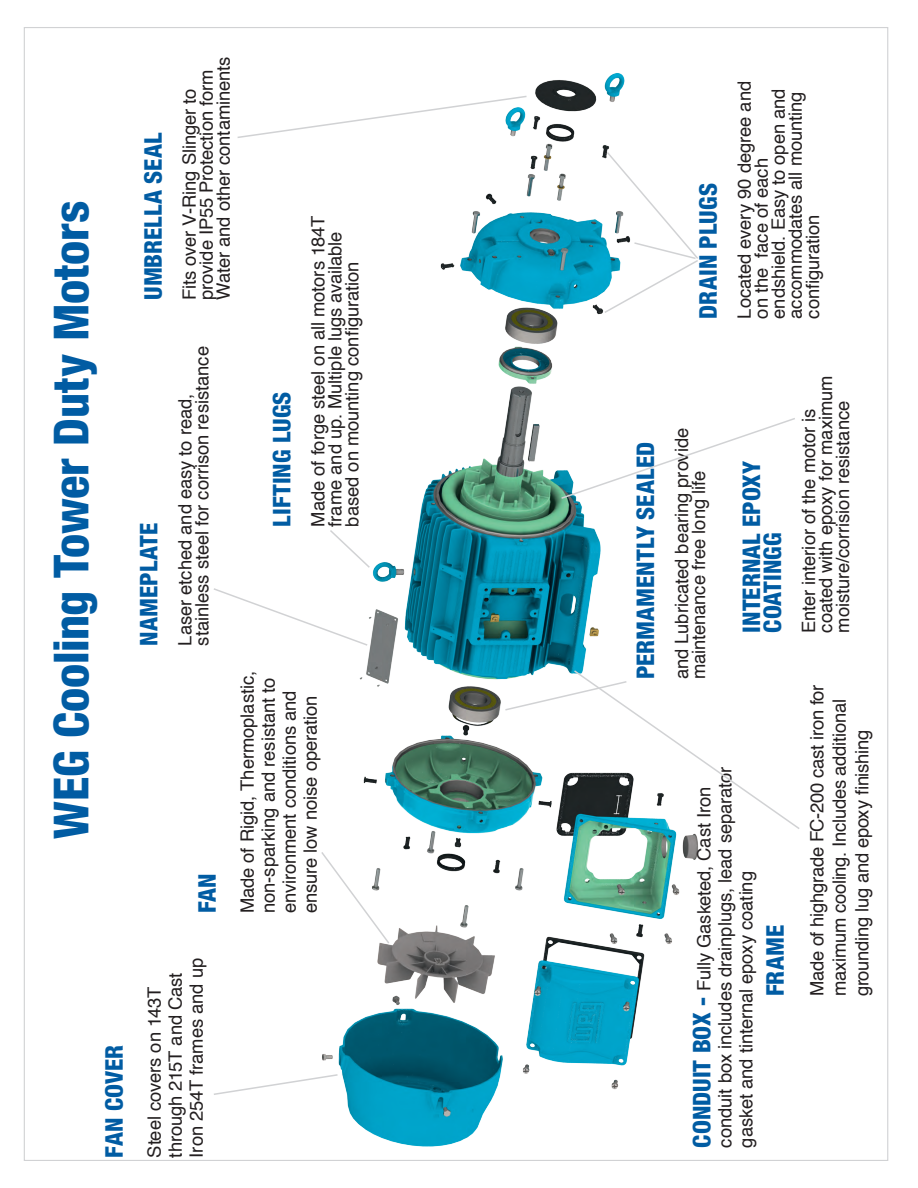
<style>
.page{position:relative;width:918px;height:1188px;background:#fff}
.page>*{position:absolute;margin:0;border:0;box-sizing:border-box;transform-origin:0 0}
.t1{font:800 condensed 48.3px "Helvetica Neue";letter-spacing:-.005em;color:#015ca3}
.t2{font:800 condensed 24.3px/21px "Helvetica Neue";color:#015ca3}
.t3{font:18.3px/17px "Helvetica";letter-spacing:-.005em;color:#231f20}
.s1{font-family:"Helvetica Neue";font-weight:800;font-stretch:condensed;font-size:24.3px;color:#015ca3}
</style>
<div class="page">
<img style="left:298px;top:73px;width:422px;height:1088px">
<svg style="left:214px;top:1073px;width:125px;height:23px"></svg>
<svg style="left:320px;top:850px;width:71px;height:95px"></svg>
<svg style="left:214px;top:587px;width:155px;height:60px"></svg>
<svg style="left:237px;top:95px;width:291px;height:44px"></svg>
<svg style="left:328px;top:528px;width:43px;height:41px"></svg>
<svg style="left:603px;top:150px;width:97px;height:164px"></svg>
<svg style="left:560px;top:417px;width:235px;height:83px"></svg>
<svg style="left:504px;top:669px;width:296px;height:162px"></svg>
<h1 class="t1" style="left:41px;top:839px;width:640px;rotate:-90deg">WEG Cooling Tower Duty Motors</h1>
<h2 class="t2" style="left:142px;top:300px;width:169px;rotate:-90deg">UMBRELLA SEAL</h2>
<h2 class="t2" style="left:138px;top:646px;width:124px;rotate:-90deg">NAMEPLATE</h2>
<p class="t3" style="left:180px;top:300px;width:245px;rotate:-90deg">Fits over V-Ring Slinger to provide IP55 Protection form<br>Water and other contaminents</p>
<p class="t3" style="left:176px;top:646px;width:301px;rotate:-90deg">Laser etched and easy to read, stainless steel for corrison resistance</p>
<h2 class="t2" style="left:271px;top:526px;width:136px;rotate:-90deg">LIFTING LUGS</h2>
<p class="t3" style="left:309px;top:526px;width:312px;rotate:-90deg">Made of forge steel on all motors 184T frame and up. Multiple lugs available based on mounting configuration</p>
<h2 class="t2" style="left:196px;top:913px;width:41px;rotate:-90deg">FAN</h2>
<p class="t3" style="left:236px;top:913px;width:244px;line-height:21px;rotate:-90deg">Made of Rigid, Thermoplastic, non-sparking and resistant to environment conditions and ensure low noise operation</p>
<h2 class="t2" style="left:103px;top:1158px;width:114px;rotate:-90deg">FAN COVER</h2>
<p class="t3" style="left:143px;top:1158px;width:201px;line-height:21px;rotate:-90deg">Steel covers on 143T through 215T and Cast<br>Iron 254T frames and up</p>
<h2 class="t2" style="left:697px;top:319px;width:137px;rotate:-90deg">DRAIN PLUGS</h2>
<p class="t3" style="left:736px;top:319px;width:239px;rotate:-90deg">Located every 90 degree and on the face of each endshield. Easy to open and accommodates all mounting configuration</p>
<h2 class="t2" style="left:635px;top:679px;width:239px;rotate:-90deg">PERMAMENTLY SEALED</h2>
<p class="t3" style="left:673px;top:679px;width:253px;rotate:-90deg">and Lubricated bearing provide maintenance free long life</p>
<h2 class="t2" style="left:741px;top:633px;width:174px;rotate:-90deg">INTERNAL EPOXY<br>COATINGG</h2>
<p class="t3" style="left:693px;top:1148px;width:382px;line-height:21px;rotate:-90deg"><span class="s1">CONDUIT BOX -</span> Fully Gasketed, Cast Iron conduit box includes drainplugs, lead separator gasket and tinternal epoxy coating</p>
<h2 class="t2" style="left:764px;top:996px;width:73px;rotate:-90deg">FRAME</h2>
<p class="t3" style="left:800px;top:633px;width:258px;rotate:-90deg">Enter interior of the motor is coated with epoxy for maximum moisture/corrision resistance</p>
<p class="t3" style="left:805px;top:996px;width:313px;line-height:22.5px;rotate:-90deg">Made of highgrade FC-200 cast iron for maximum cooling. Includes additional grounding lug and epoxy finishing</p>
</div>
